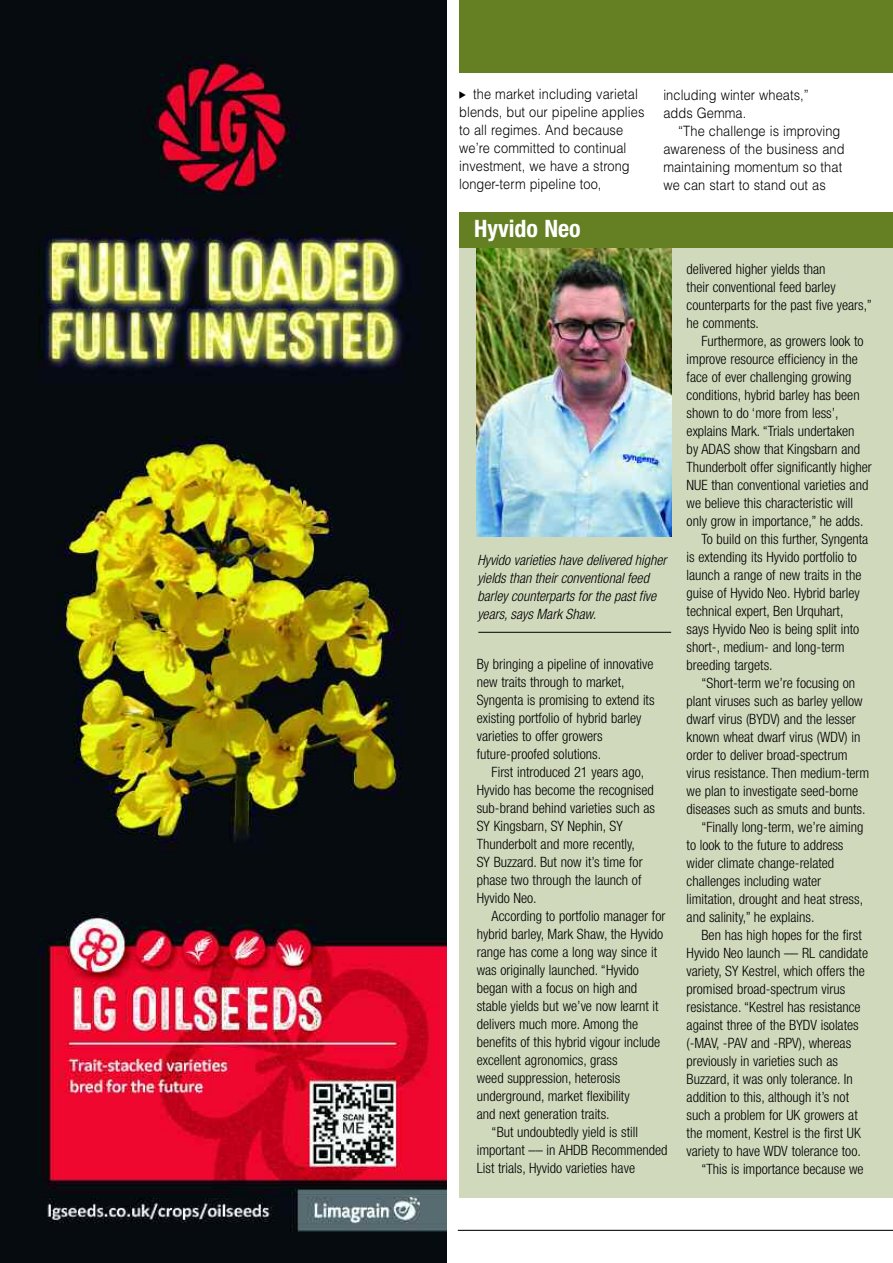
<style>
.page{position:relative;width:893px;height:1263px;background:#fff}
.page>*{position:absolute;margin:0;border:0;box-sizing:border-box;transform-origin:0 0}
.t1{font:700 condensed 24px "Helvetica Neue";color:#fff}
.t2{font:300 condensed 14.25px/18px "Helvetica Neue";color:#000}
.t3{font:300 14.25px/18px "Helvetica";letter-spacing:.005em;color:#000;scale:.9 1}
.t4{font:italic 300 condensed 14.25px/18px "Helvetica Neue";color:#000}
</style>
<div class="page">
<div style="left:459px;top:246px;width:434px;height:951px;background:#d1d9bd"></div>
<hr style="left:478px;top:632px;width:193px;height:1px;background:#000">
<img style="left:476px;top:248px;width:196px;height:289px">
<div style="left:459px;top:212px;width:434px;height:36px;background:#648022"></div>
<div style="left:459px;top:0;width:434px;height:72px;background:#648022"></div>
<hr style="left:458px;top:1230px;width:435px;height:1px;background:#000">
<img style="left:0;top:0;width:446px;height:1263px">
<p class="t3" style="left:459px;top:85px;width:207px;text-indent:14px">the market including varietal blends, but our pipeline applies to all regimes. And because we’re committed to continual investment, we have a strong longer-term pipeline too,</p>
<p class="t3" style="left:663px;top:86px;width:163px">including winter wheats,” adds Gemma.</p>
<p class="t3" style="left:663px;top:122px;width:203px;text-indent:15px">“The challenge is improving awareness of the business and maintaining momentum so that we can start to stand out as</p>
<h1 class="t1" style="left:474px;top:220px;width:108px">Hyvido Neo</h1>
<p class="t4" style="left:477px;top:552px;width:191px">Hyvido varieties have delivered higher yields than their conventional feed barley counterparts for the past five years, says Mark Shaw.</p>
<p class="t2" style="left:477px;top:656px;width:179px">By bringing a pipeline of innovative new traits through to market,<br>Syngenta is promising to extend its existing portfolio of hybrid barley varieties to offer growers future-proofed solutions.</p>
<p class="t2" style="left:477px;top:764px;width:180px;text-indent:15px">First introduced 21 years ago,<br>Hyvido has become the recognised sub-brand behind varieties such as<br>SY Kingsbarn, SY Nephin, SY<br>Thunderbolt and more recently,<br>SY Buzzard. But now it’s time for phase two through the launch of<br>Hyvido Neo.</p>
<p class="t2" style="left:492px;top:908px;width:175px">According to portfolio manager for</p>
<p class="t2" style="left:477px;top:926px;width:188px">hybrid barley, Mark Shaw, the Hyvido</p>
<p class="t2" style="left:477px;top:944px;width:182px">range has come a long way since it</p>
<p class="t2" style="left:477px;top:962px;width:164px">was originally launched. “Hyvido</p>
<p class="t2" style="left:477px;top:980px;width:162px">began with a focus on high and</p>
<p class="t2" style="left:477px;top:998px;width:183px">stable yields but we’ve now learnt it</p>
<p class="t2" style="left:477px;top:1016px;width:163px">delivers much more. Among the</p>
<p class="t2" style="left:477px;top:1034px;width:185px">benefits of this hybrid vigour include</p>
<p class="t2" style="left:477px;top:1052px;width:142px">excellent agronomics, grass</p>
<p class="t2" style="left:477px;top:1070px;width:145px">weed suppression, heterosis</p>
<p class="t2" style="left:477px;top:1088px;width:154px">underground, market flexibility</p>
<p class="t2" style="left:477px;top:1106px;width:134px">and next generation traits.</p>
<p class="t2" style="left:492px;top:1124px;width:148px">“But undoubtedly yield is still</p>
<p class="t2" style="left:477px;top:1142px;width:192px">important –– in AHDB Recommended</p>
<p class="t2" style="left:477px;top:1160px;width:160px">List trials, Hyvido varieties have</p>
<p class="t2" style="left:687px;top:261px;width:187px">delivered higher yields than<br>their conventional feed barley counterparts for the past five years,” he comments.</p>
<p class="t2" style="left:701px;top:333px;width:164px">Furthermore, as growers look to</p>
<p class="t2" style="left:687px;top:351px;width:173px">improve resource efficiency in the</p>
<p class="t2" style="left:687px;top:369px;width:166px">face of ever challenging growing</p>
<p class="t2" style="left:687px;top:387px;width:175px">conditions, hybrid barley has been</p>
<p class="t2" style="left:687px;top:405px;width:154px">shown to do ‘more from less’,</p>
<p class="t2" style="left:687px;top:423px;width:169px">explains Mark. “Trials undertaken</p>
<p class="t2" style="left:687px;top:441px;width:175px">by ADAS show that Kingsbarn and</p>
<p class="t2" style="left:687px;top:459px;width:187px">Thunderbolt offer significantly higher</p>
<p class="t2" style="left:687px;top:477px;width:183px">NUE than conventional varieties and</p>
<p class="t2" style="left:687px;top:495px;width:168px">we believe this characteristic will</p>
<p class="t2" style="left:687px;top:513px;width:178px">only grow in importance,” he adds.</p>
<p class="t2" style="left:701px;top:531px;width:168px">To build on this further, Syngenta</p>
<p class="t2" style="left:687px;top:549px;width:172px">is extending its Hyvido portfolio to</p>
<p class="t2" style="left:687px;top:567px;width:176px">launch a range of new traits in the</p>
<p class="t2" style="left:687px;top:585px;width:175px">guise of Hyvido Neo. Hybrid barley</p>
<p class="t2" style="left:687px;top:603px;width:158px">technical expert, Ben Urquhart,</p>
<p class="t2" style="left:687px;top:621px;width:174px">says Hyvido Neo is being split into</p>
<p class="t2" style="left:687px;top:639px;width:159px">short-, medium- and long-term</p>
<p class="t2" style="left:687px;top:657px;width:88px">breeding targets.</p>
<p class="t2" style="left:701px;top:675px;width:155px">“Short-term we’re focusing on</p>
<p class="t2" style="left:687px;top:693px;width:178px">plant viruses such as barley yellow</p>
<p class="t2" style="left:687px;top:711px;width:171px">dwarf virus (BYDV) and the lesser</p>
<p class="t2" style="left:687px;top:729px;width:175px">known wheat dwarf virus (WDV) in</p>
<p class="t2" style="left:687px;top:747px;width:162px">order to deliver broad-spectrum</p>
<p class="t2" style="left:687px;top:765px;width:184px">virus resistance. Then medium-term</p>
<p class="t2" style="left:687px;top:783px;width:173px">we plan to investigate seed-borne</p>
<p class="t2" style="left:687px;top:801px;width:180px">diseases such as smuts and bunts.</p>
<p class="t2" style="left:701px;top:819px;width:163px">“Finally long-term, we’re aiming</p>
<p class="t2" style="left:687px;top:837px;width:158px">to look to the future to address</p>
<p class="t2" style="left:687px;top:855px;width:149px">wider climate change-related</p>
<p class="t2" style="left:687px;top:873px;width:136px">challenges including water</p>
<p class="t2" style="left:687px;top:891px;width:178px">limitation, drought and heat stress,</p>
<p class="t2" style="left:687px;top:909px;width:129px">and salinity,” he explains.</p>
<p class="t2" style="left:701px;top:927px;width:162px">Ben has high hopes for the first</p>
<p class="t2" style="left:687px;top:945px;width:183px">Hyvido Neo launch –– RL candidate</p>
<p class="t2" style="left:687px;top:963px;width:180px">variety, SY Kestrel, which offers the</p>
<p class="t2" style="left:687px;top:981px;width:160px">promised broad-spectrum virus</p>
<p class="t2" style="left:687px;top:999px;width:176px">resistance. “Kestrel has resistance</p>
<p class="t2" style="left:687px;top:1017px;width:174px">against three of the BYDV isolates</p>
<p class="t2" style="left:687px;top:1035px;width:166px">(-MAV, -PAV and -RPV), whereas</p>
<p class="t2" style="left:687px;top:1053px;width:153px">previously in varieties such as</p>
<p class="t2" style="left:687px;top:1071px;width:168px">Buzzard, it was only tolerance. In</p>
<p class="t2" style="left:687px;top:1089px;width:164px">addition to this, although it’s not</p>
<p class="t2" style="left:687px;top:1107px;width:173px">such a problem for UK growers at</p>
<p class="t2" style="left:687px;top:1125px;width:176px">the moment, Kestrel is the first UK</p>
<p class="t2" style="left:687px;top:1143px;width:176px">variety to have WDV tolerance too.</p>
<p class="t2" style="left:701px;top:1161px;width:164px">“This is importance because we</p>
</div>
